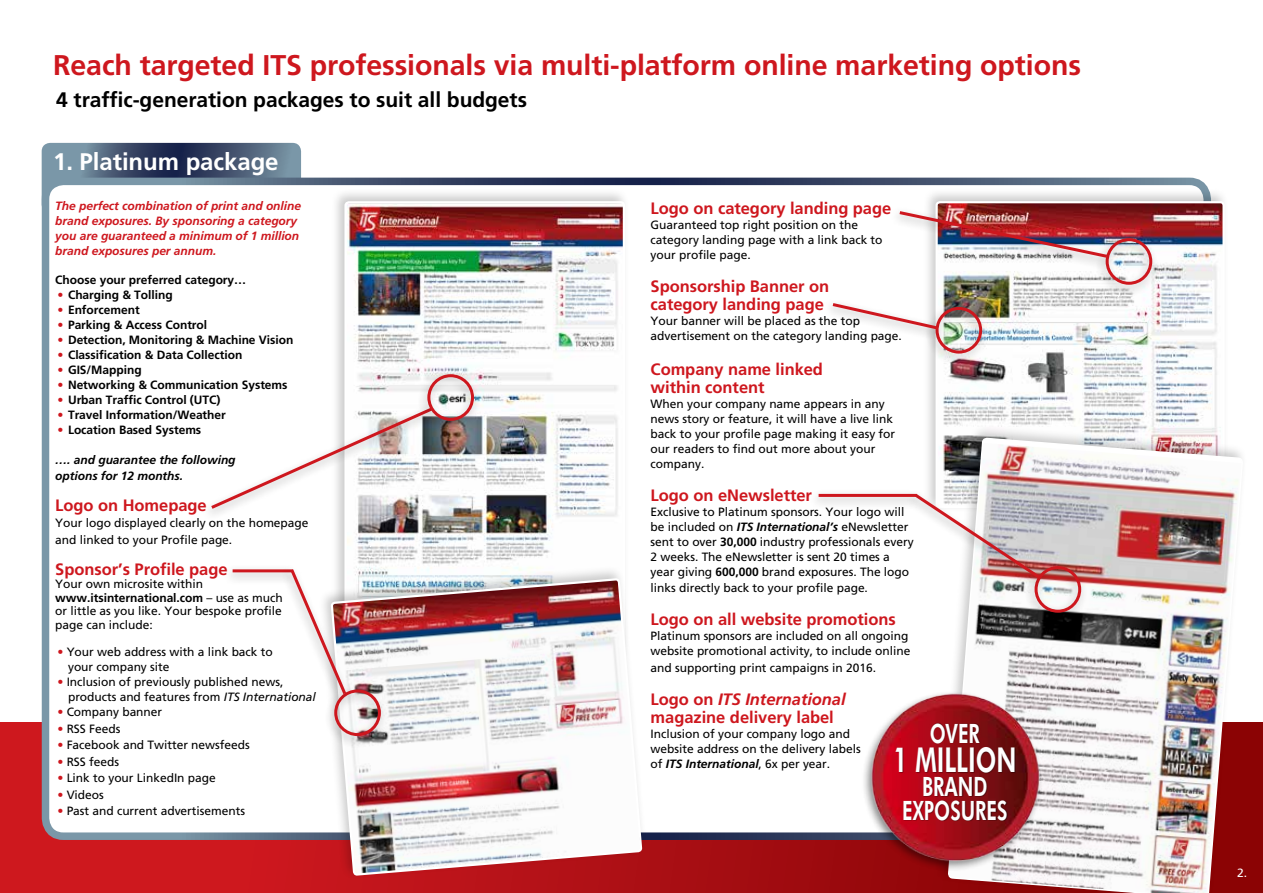
<style>
.page{position:relative;width:1263px;height:893px;background:#fff}
.page>*{position:absolute;margin:0;border:0;box-sizing:border-box;transform-origin:0 0}
.t1{font:800 34.35px "Futura BT";color:#fff;scale:.7 1}
.t2{font:700 28.5px "Frutiger LT Std";letter-spacing:-.005em;color:#ce171e}
.t3{font:800 26.7px/23.9px "Futura BT";color:#fff;text-align:center;scale:.7 1}
.t4{font:700 24px "Frutiger LT Std";letter-spacing:-.005em;color:#fff}
.t5{font:700 21px "Frutiger LT Std";letter-spacing:-.005em;color:#000}
.t6{font:700 16.5px/18px "Frutiger LT Std";letter-spacing:-.005em;color:#ce171e}
.t7{font:12px/15px "Frutiger LT Std";letter-spacing:-.005em;color:#000}
.t8{font:700 12px "Frutiger LT Std";letter-spacing:-.005em;color:#000}
.t9{font:italic 700 12px/15px "Frutiger LT Std";letter-spacing:-.005em;color:#ce171e}
.t10{font:italic 700 12px/16.5px "Frutiger LT Std";letter-spacing:-.005em;color:#000}
.t11{font:12px "Frutiger LT Std";color:#fff}
.s1{color:#ce171e}
.s2{font-weight:400;color:#ce171e}
.s3{font-weight:700}
.s4{font-style:italic}
.s5{font-weight:700;font-style:italic}
</style>
<div class="page">
<svg style="left:0;top:723px;width:1263px;height:170px"></svg>
<svg style="left:42px;top:143px;width:259px;height:49px"></svg>
<div style="left:46px;top:181px;width:1161px;height:655px;background:#fff;border-radius:18px"></div>
<div style="left:42px;top:178px;width:1169px;height:662px;border:8px solid #fff;border-radius:18px"></div>
<div style="left:331px;top:188px;width:299px;height:476px;background:#000;opacity:.21"></div>
<img style="left:347px;top:204px;width:275px;height:325px">
<div style="left:318px;top:565px;width:329px;height:315px;background:#000;opacity:.21"></div>
<img style="left:332px;top:529px;width:309px;height:364px">
<div style="left:922px;top:188px;width:307px;height:325px;background:#000;opacity:.21"></div>
<img style="left:938px;top:204px;width:284px;height:221px">
<div style="left:935px;top:201px;width:290px;height:307px;border:2px solid #fff;border-radius:3px"></div>
<div style="left:935px;top:425px;width:312px;height:468px;background:#000;opacity:.21"></div>
<img style="left:947px;top:425px;width:297px;height:468px">
<div style="left:861px;top:690px;width:182px;height:182px;background:#000;opacity:.48"></div>
<img style="left:868px;top:688px;width:182px;height:181px">
<div style="left:201px;top:403px;width:238px;height:118px;background:#000;opacity:.3"></div>
<svg style="left:208px;top:405px;width:228px;height:106px"></svg>
<div style="left:416px;top:369px;width:65px;height:64px;background:#000;opacity:.3"></div>
<div style="left:427px;top:374px;width:47px;height:47px;border:3px solid #ce171e;border-radius:50%"></div>
<div style="left:1095px;top:233px;width:64px;height:64px;background:#000;opacity:.3"></div>
<div style="left:1106px;top:238px;width:46px;height:47px;border:3px solid #ce171e;border-radius:50%"></div>
<div style="left:323px;top:684px;width:65px;height:64px;background:#000;opacity:.3"></div>
<div style="left:334px;top:689px;width:47px;height:47px;border:3px solid #ce171e;border-radius:50%"></div>
<div style="left:222px;top:564px;width:77px;height:21px;background:#000;opacity:.3"></div>
<hr style="left:233px;top:569px;width:60px;height:3px;background:#ce171e">
<div style="left:281px;top:565px;width:71px;height:141px;background:#000;opacity:.3"></div>
<svg style="left:288px;top:566px;width:61px;height:132px"></svg>
<div style="left:925px;top:302px;width:64px;height:64px;background:#000;opacity:.3"></div>
<div style="left:935px;top:307px;width:47px;height:47px;border:3px solid #ce171e;border-radius:50%"></div>
<div style="left:1024px;top:561px;width:64px;height:64px;background:#000;opacity:.3"></div>
<div style="left:1034px;top:566px;width:47px;height:47px;border:3px solid #ce171e;border-radius:50%"></div>
<div style="left:889px;top:206px;width:225px;height:64px;background:#000;opacity:.3"></div>
<img style="left:896px;top:209px;width:214px;height:51px">
<div style="left:822px;top:299px;width:122px;height:43px;background:#000;opacity:.3"></div>
<svg style="left:829px;top:301px;width:112px;height:31px"></svg>
<div style="left:905px;top:490px;width:141px;height:100px;background:#000;opacity:.3"></div>
<svg style="left:911px;top:491px;width:132px;height:90px"></svg>
<div style="left:808px;top:489px;width:116px;height:21px;background:#000;opacity:.3"></div>
<hr style="left:819px;top:494px;width:98px;height:3px;background:#ce171e">
<div style="left:895px;top:722px;width:121px;height:100px;background:#000;opacity:.5"></div>
<h2 class="t2" style="left:53px;top:48px;width:1029px">Reach targeted ITS professionals via multi-platform online marketing options</h2>
<h3 class="t5" style="left:56px;top:88px;width:472px">4 traffic-generation packages to suit all budgets</h3>
<h3 class="t4" style="left:53px;top:148px;width:227px">1. Platinum package</h3>
<p class="t9" style="left:55px;top:199px;width:247px">The perfect combination of print and online brand exposures. By sponsoring a category you are guaranteed a minimum of 1 million brand exposures per annum.</p>
<p class="t8" style="left:55px;top:273px;width:192px">Choose your preferred category…</p>
<p class="t8" style="left:57px;top:288px;width:117px"><span class="s1">•</span> Charging &amp; Tolling</p>
<p class="t8" style="left:57px;top:303px;width:84px"><span class="s1">•</span> Enforcement</p>
<p class="t8" style="left:57px;top:318px;width:151px"><span class="s1">•</span> Parking &amp; Access Control</p>
<p class="t8" style="left:57px;top:333px;width:237px"><span class="s1">•</span> Detection, Monitoring &amp; Machine Vision</p>
<p class="t8" style="left:57px;top:348px;width:186px"><span class="s2">•</span> Classification &amp; Data Collection</p>
<p class="t8" style="left:57px;top:363px;width:86px"><span class="s1">•</span> GIS/Mapping</p>
<p class="t8" style="left:57px;top:378px;width:232px"><span class="s1">•</span> Networking &amp; Communication Systems</p>
<p class="t8" style="left:57px;top:393px;width:165px"><span class="s1">•</span> Urban Traffic Control (UTC)</p>
<p class="t8" style="left:57px;top:408px;width:170px"><span class="s1">•</span> Travel Information/Weather</p>
<p class="t8" style="left:57px;top:423px;width:145px"><span class="s1">•</span> Location Based Systems</p>
<p class="t10" style="left:55px;top:451px;width:182px">…. and guarantee the following options for 12 months.</p>
<h3 class="t6" style="left:55px;top:496px;width:153px">Logo on Homepage</h3>
<p class="t7" style="left:55px;top:515px;width:255px;line-height:16.5px">Your logo displayed clearly on the homepage and linked to your Profile page.</p>
<h3 class="t6" style="left:55px;top:560px;width:174px">Sponsor’s Profile page</h3>
<p class="t7" style="left:55px;top:577px;width:229px;line-height:13.5px">Your own microsite within <span class="s3">www.itsinternational.com</span> – use as much or little as you like. Your bespoke profile page can include:</p>
<p class="t7" style="left:68px;top:645px;width:206px;text-indent:-11px"><span class="s1">•</span> Your web address with a link back to your company site</p>
<p class="t7" style="left:68px;top:675px;width:249px;text-indent:-11px"><span class="s1">•</span> Inclusion of previously published news, products and features from <span class="s4">ITS International</span></p>
<p class="t7" style="left:57px;top:705px;width:106px"><span class="s1">•</span> Company banner</p>
<p class="t7" style="left:57px;top:721px;width:64px"><span class="s1">•</span> RSS Feeds</p>
<p class="t7" style="left:57px;top:738px;width:194px"><span class="s1">•</span> Facebook and Twitter newsfeeds</p>
<p class="t7" style="left:57px;top:754px;width:63px"><span class="s1">•</span> RSS feeds</p>
<p class="t7" style="left:57px;top:771px;width:160px"><span class="s1">•</span> Link to your LinkedIn page</p>
<p class="t7" style="left:57px;top:787px;width:48px"><span class="s1">•</span> Videos</p>
<p class="t7" style="left:57px;top:804px;width:189px"><span class="s1">•</span> Past and current advertisements</p>
<h3 class="t6" style="left:651px;top:199px;width:242px">Logo on category landing page</h3>
<p class="t7" style="left:651px;top:217px;width:233px">Guaranteed top right position on the category landing page with a link back to your profile page.</p>
<h3 class="t6" style="left:651px;top:277px;width:180px">Sponsorship Banner on category landing page</h3>
<p class="t7" style="left:651px;top:313px;width:253px">Your banner will be placed as the top advertisement on the category landing page.</p>
<h3 class="t6" style="left:651px;top:360px;width:174px">Company name linked within content</h3>
<p class="t7" style="left:651px;top:396px;width:246px">When your company name appears in any news story or feature, it will have a live link back to your profile page making it easy for our readers to find out more about your company.</p>
<h3 class="t6" style="left:651px;top:486px;width:163px">Logo on eNewsletter</h3>
<p class="t7" style="left:651px;top:504px;width:265px">Exclusive to Platinum sponsors. Your logo will be included on <span class="s5">ITS International’s</span> eNewsletter sent to over <span class="s3">30,000</span> industry professionals every 2 weeks. The eNewsletter is sent 20 times a year giving <span class="s3">600,000</span> brand exposures. The logo</p>
<p class="t7" style="left:651px;top:581px;width:219px">links directly back to your profile page.</p>
<h3 class="t6" style="left:651px;top:611px;width:247px">Logo on all website promotions</h3>
<p class="t7" style="left:651px;top:629px;width:261px">Platinum sponsors are included on all ongoing website promotional activity, to include online</p>
<p class="t7" style="left:651px;top:660px;width:227px">and supporting print campaigns in 2016.</p>
<h3 class="t6" style="left:651px;top:690px;width:197px">Logo on <span class="s4">ITS International </span>magazine delivery label</h3>
<p class="t7" style="left:651px;top:726px;width:212px">Inclusion of your company logo and website address on the delivery labels of <span class="s5">ITS International</span>, 6x per year.</p>
<h3 class="t3" style="left:930px;top:721px;width:73px">OVER</h3>
<h1 class="t1" style="left:893px;top:739px;width:177px">1 MILLION</h1>
<h3 class="t3" style="left:902px;top:774px;width:152px">BRAND<br>EXPOSURES</h3>
<p class="t11" style="left:1237px;top:866px;width:11px">2.</p>
</div>
